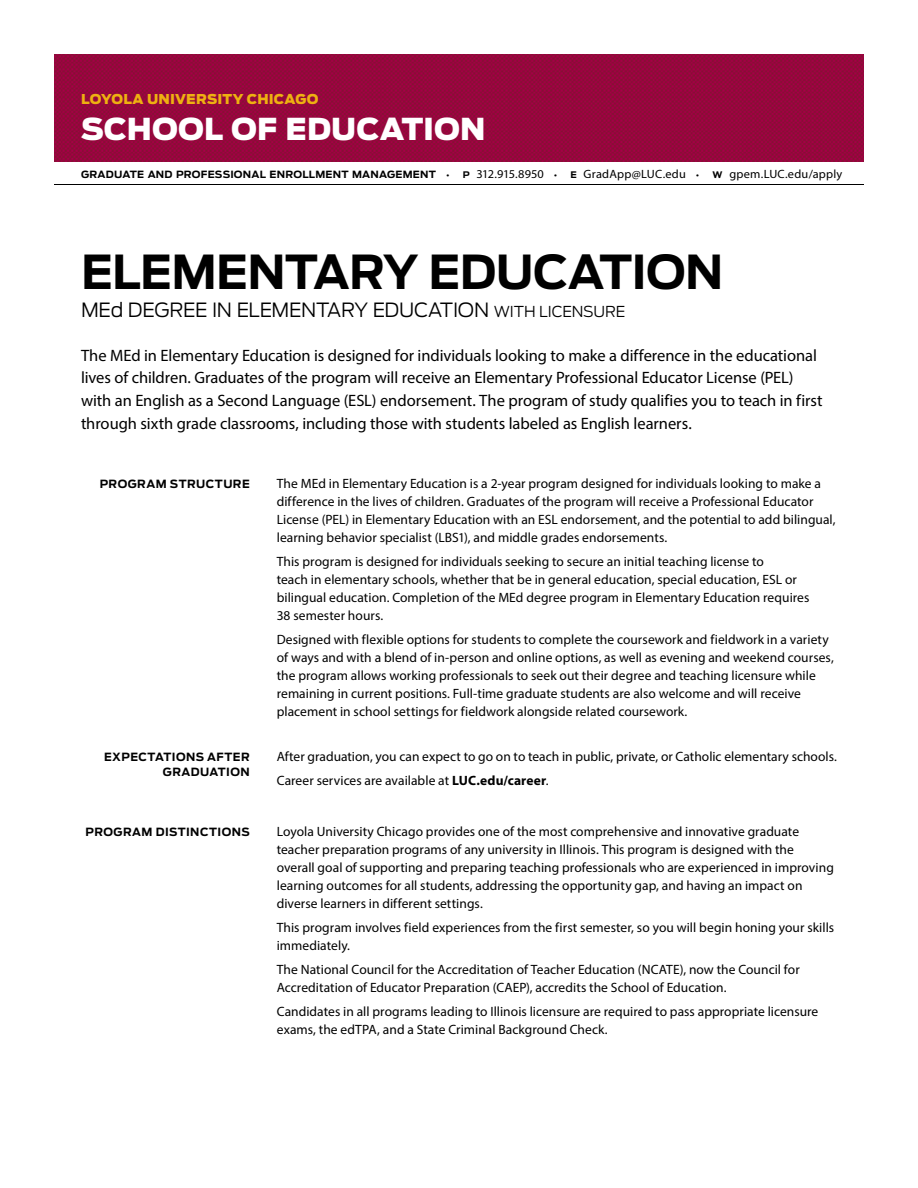
<style>
.page{position:relative;width:918px;height:1188px;background:#fff}
.page>*{position:absolute;margin:0;border:0;box-sizing:border-box;transform-origin:0 0}
.t1{font:700 46.5px "Antenna";letter-spacing:-.015em;color:#000}
.t2{font:900 30px "Antenna";letter-spacing:.005em;color:#fff}
.t3{font:300 19.5px "Antenna";letter-spacing:-.015em;color:#000}
.t4{font:16.5px/22.5px "Myriad Pro";letter-spacing:-.005em;color:#000}
.t5{font:13.5px/18px "Myriad Pro";letter-spacing:.005em;color:#000}
.t6{font:900 13.5px "Antenna";letter-spacing:.01em;color:#eeb111}
.t7{font:12px "Myriad Pro";letter-spacing:.015em;color:#000}
.t8{font:12px "Myriad Pro";letter-spacing:-.02em;color:#000}
.t9{font:700 11.25px/15px "Antenna";letter-spacing:.04em;color:#000;text-align:right}
.t10{font:700 9.9px "Antenna";letter-spacing:.02em;color:#000}
.s1{font-family:"Myriad Pro";font-weight:400}
.s2{font-family:"Antenna";font-weight:700;font-size:9px}
.s3{font-size:9.9px}
.s4{font-size:15px}
.s5{font-weight:700}
</style>
<div class="page">
<img style="left:54px;top:54px;width:810px;height:108px">
<hr style="left:54px;top:184px;width:810px;height:1px;background:#000">
<p class="t6" style="left:81px;top:90px;width:239px">LOYOLA UNIVERSITY CHICAGO</p>
<h2 class="t2" style="left:81px;top:108px;width:406px">SCHOOL OF EDUCATION</h2>
<p class="t10" style="left:81px;top:167px;width:370px">GRADUATE AND PROFESSIONAL ENROLLMENT MANAGEMENT <span class="s1">•</span></p>
<p class="t8" style="left:463px;top:166px;width:96px"><span class="s2">P</span> 312.915.8950 <span class="s3">•</span></p>
<p class="t7" style="left:571px;top:166px;width:130px"><span class="s2">E</span> GradApp@LUC.edu <span class="s3">•</span></p>
<p class="t7" style="left:713px;top:166px;width:131px"><span class="s2">W</span> gpem.LUC.edu/apply</p>
<h1 class="t1" style="left:81px;top:240px;width:644px">ELEMENTARY EDUCATION</h1>
<h3 class="t3" style="left:81px;top:298px;width:546px">MEd DEGREE IN ELEMENTARY EDUCATION <span class="s4">WITH LICENSURE</span></h3>
<p class="t4" style="left:81px;top:344px;width:743px">The MEd in Elementary Education is designed for individuals looking to make a difference in the educational lives of children. Graduates of the program will receive an Elementary Professional Educator License (PEL) with an English as a Second Language (ESL) endorsement. The program of study qualifies you to teach in first through sixth grade classrooms, including those with students labeled as English learners.</p>
<p class="t9" style="left:100px;top:476px;width:152px">PROGRAM STRUCTURE</p>
<p class="t5" style="left:277px;top:474px;width:560px">The MEd in Elementary Education is a 2-year program designed for individuals looking to make a difference in the lives of children. Graduates of the program will receive a Professional Educator License (PEL) in Elementary Education with an ESL endorsement, and the potential to add bilingual, learning behavior specialist (LBS1), and middle grades endorsements.</p>
<p class="t5" style="left:277px;top:552px;width:534px">This program is designed for individuals seeking to secure an initial teaching license to<br>teach in elementary schools, whether that be in general education, special education, ESL or bilingual education. Completion of the MEd degree program in Elementary Education requires 38 semester hours.</p>
<p class="t5" style="left:277px;top:630px;width:559px">Designed with flexible options for students to complete the coursework and fieldwork in a variety of ways and with a blend of in-person and online options, as well as evening and weekend courses, the program allows working professionals to seek out their degree and teaching licensure while remaining in current positions. Full-time graduate students are also welcome and will receive placement in school settings for fieldwork alongside related coursework.</p>
<p class="t9" style="left:104px;top:750px;width:147px">EXPECTATIONS AFTER<br>GRADUATION</p>
<p class="t5" style="left:277px;top:745px;width:562px;line-height:24px">After graduation, you can expect to go on to teach in public, private, or Catholic elementary schools.<br>Career services are available at <span class="s5">LUC.edu/career</span>.</p>
<p class="t9" style="left:86px;top:824px;width:166px">PROGRAM DISTINCTIONS</p>
<p class="t5" style="left:277px;top:822px;width:559px">Loyola University Chicago provides one of the most comprehensive and innovative graduate teacher preparation programs of any university in Illinois. This program is designed with the overall goal of supporting and preparing teaching professionals who are experienced in improving learning outcomes for all students, addressing the opportunity gap, and having an impact on diverse learners in different settings.</p>
<p class="t5" style="left:277px;top:918px;width:559px">This program involves field experiences from the first semester, so you will begin honing your skills immediately.</p>
<p class="t5" style="left:277px;top:960px;width:525px">The National Council for the Accreditation of Teacher Education (NCATE), now the Council for<br>Accreditation of Educator Preparation (CAEP), accredits the School of Education.</p>
<p class="t5" style="left:277px;top:1002px;width:543px">Candidates in all programs leading to Illinois licensure are required to pass appropriate licensure exams, the edTPA, and a State Criminal Background Check.</p>
</div>
